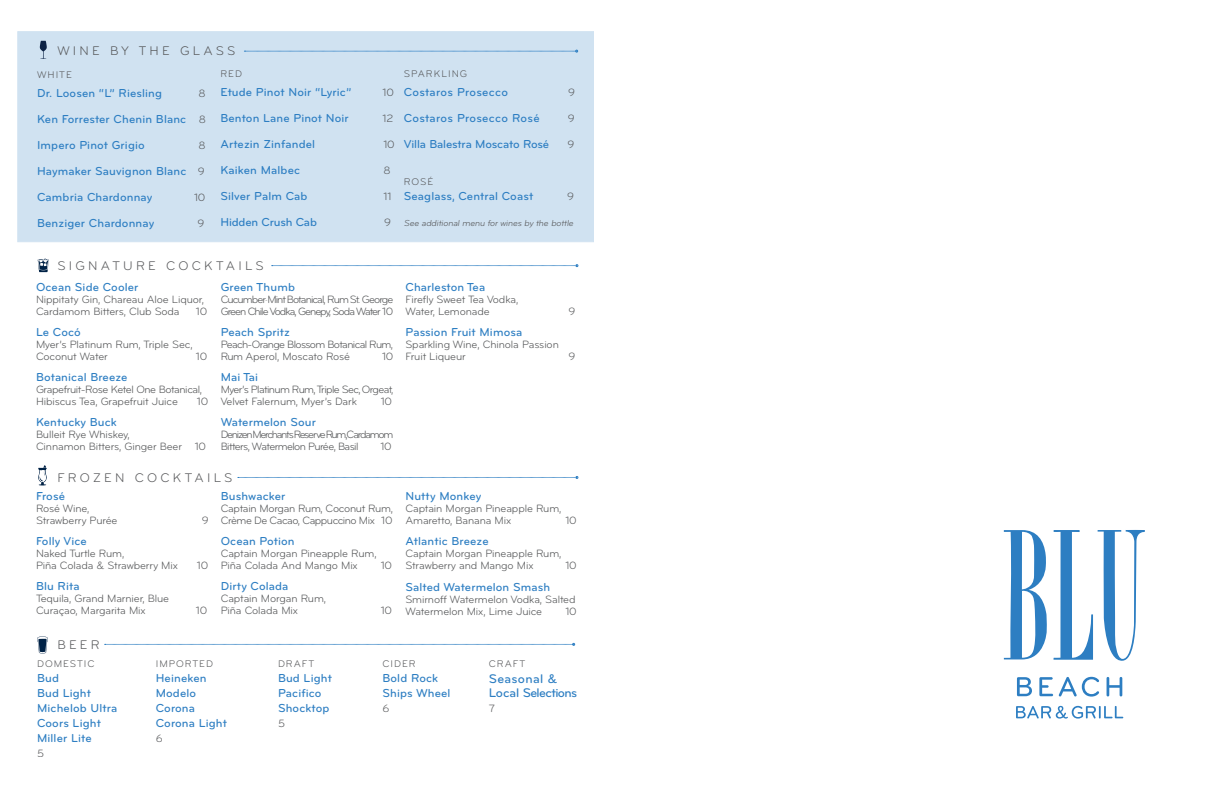
<style>
.page{position:relative;width:1224px;height:792px;background:#fff}
.page>*{position:absolute;margin:0;border:0;box-sizing:border-box;transform-origin:0 0}
.t1{font:13px "Bryant Pro";letter-spacing:.25em;color:#57585a}
.t2{font:500 13px/14px "Bryant Pro";letter-spacing:-.02em;color:#2d7ec2}
.t3{font:500 12px/15px "Bryant Pro";letter-spacing:.01em;color:#2d7ec2}
.t4{font:500 12px "Bryant Pro";letter-spacing:-.01em;color:#2d7ec2}
.t5{font:500 12px "Bryant Pro";letter-spacing:-.015em;color:#2d7ec2}
.t6{font:11px/12px "Bryant Pro";letter-spacing:-.01em;color:#545557}
.t7{font:11px/12px "Bryant Pro";letter-spacing:-.055em;color:#545557}
.t8{font:11px/12px "Bryant Pro";letter-spacing:-.09em;color:#545557}
.t9{font:11px/12px "Bryant Pro";letter-spacing:-.085em;color:#545557}
.t10{font:11px/12px "Bryant Pro";letter-spacing:-.035em;color:#545557}
.t11{font:11px/12px "Bryant Pro";letter-spacing:-.045em;color:#545557}
.t12{font:11px "Bryant Pro";letter-spacing:-.01em;color:#57585a}
.t13{font:10px "Bryant Pro";letter-spacing:.1em;color:#57585a}
.t14{font:italic 9px "Bryant Pro";color:#57585a}
.s1{font-weight:400;font-size:11px;color:#57585a}
.s2{font-size:6px}
.s3{color:#57585a}
</style>
<div class="page">
<div style="left:17px;top:31px;width:577px;height:211px;background:#d0e2f1"></div>
<svg style="left:244px;top:50px;width:334px;height:2px"></svg>
<svg style="left:272px;top:264px;width:306px;height:3px"></svg>
<svg style="left:238px;top:476px;width:340px;height:3px"></svg>
<svg style="left:105px;top:643px;width:470px;height:3px"></svg>
<svg style="left:1016px;top:706px;width:107px;height:13px"></svg>
<svg style="left:1017px;top:677px;width:105px;height:20px"></svg>
<svg style="left:1004px;top:530px;width:141px;height:131px"></svg>
<svg style="left:38px;top:637px;width:9px;height:16px"></svg>
<svg style="left:38px;top:465px;width:9px;height:21px"></svg>
<svg style="left:38px;top:258px;width:11px;height:14px"></svg>
<svg style="left:40px;top:41px;width:7px;height:18px"></svg>
<p class="t1" style="left:57px;top:43px;width:180px">WINE BY THE GLASS</p>
<p class="t13" style="left:37px;top:68px;width:36px">WHITE</p>
<p class="t3" style="left:37px;top:85px;width:126px">Dr. Loosen “L” Riesling</p>
<p class="t12" style="left:199px;top:86px;width:9px">8</p>
<p class="t3" style="left:37px;top:106px;width:170px;line-height:26px">Ken Forrester Chenin Blanc <span class="s1">8<br></span>Impero Pinot Grigio</p>
<p class="t12" style="left:198px;top:138px;width:9px">8</p>
<p class="t3" style="left:37px;top:158px;width:169px;line-height:26px">Haymaker Sauvignon Blanc <span class="s1">9<br></span>Cambria Chardonnay</p>
<p class="t12" style="left:194px;top:190px;width:13px">10</p>
<p class="t3" style="left:37px;top:215px;width:119px">Benziger Chardonnay</p>
<p class="t12" style="left:197px;top:216px;width:8px">9</p>
<p class="t13" style="left:220px;top:68px;width:23px">RED</p>
<p class="t3" style="left:220px;top:84px;width:133px">Etude Pinot Noir “Lyric”</p>
<p class="t12" style="left:382px;top:86px;width:13px">10</p>
<p class="t3" style="left:220px;top:110px;width:130px">Benton Lane Pinot Noir</p>
<p class="t12" style="left:382px;top:112px;width:12px">12</p>
<p class="t3" style="left:220px;top:136px;width:96px">Artezin Zinfandel</p>
<p class="t12" style="left:383px;top:138px;width:13px">10</p>
<p class="t3" style="left:220px;top:162px;width:81px">Kaiken Malbec</p>
<p class="t12" style="left:384px;top:164px;width:9px">8</p>
<p class="t3" style="left:220px;top:188px;width:89px">Silver Palm Cab</p>
<p class="t12" style="left:384px;top:190px;width:9px">11</p>
<p class="t5" style="left:220px;top:214px;width:98px">Hidden Crush Cab</p>
<p class="t12" style="left:384px;top:216px;width:8px">9</p>
<p class="t13" style="left:404px;top:68px;width:65px">SPARKLING</p>
<p class="t3" style="left:404px;top:84px;width:106px">Costaros Prosecco</p>
<p class="t12" style="left:568px;top:86px;width:8px">9</p>
<p class="t3" style="left:404px;top:110px;width:137px">Costaros Prosecco Rosé</p>
<p class="t12" style="left:568px;top:112px;width:8px">9</p>
<p class="t4" style="left:404px;top:136px;width:147px">Villa Balestra Moscato Rosé</p>
<p class="t12" style="left:568px;top:138px;width:8px">9</p>
<p class="t13" style="left:404px;top:176px;width:31px">ROSÉ</p>
<p class="t3" style="left:404px;top:188px;width:131px">Seaglass, Central Coast</p>
<p class="t12" style="left:567px;top:190px;width:8px">9</p>
<p class="t14" style="left:404px;top:217px;width:173px">See additional menu for wines by the bottle</p>
<p class="t1" style="left:57px;top:258px;width:208px">SIGNATURE COCKTAILS</p>
<p class="t3" style="left:36px;top:280px;width:104px">Ocean Side Cooler</p>
<p class="t6" style="left:36px;top:294px;width:169px">Nippitaty Gin, Chareau Aloe Liquor,<br>Cardamom Bitters, Club Soda</p>
<p class="t3" style="left:221px;top:280px;width:76px">Green Thumb</p>
<p class="t8" style="left:221px;top:294px;width:174px">Cucumber<span class="s2">-</span>Mint Botanical, Rum St. George<br>Green Chile Vodka, Genepy, Soda Water <span class="s3">10</span></p>
<p class="t3" style="left:221px;top:325px;width:71px">Peach Spritz</p>
<p class="t7" style="left:221px;top:339px;width:174px">Peach-Orange Blossom Botanical Rum,<br>Rum Aperol, Moscato Rosé</p>
<p class="t12" style="left:196px;top:305px;width:13px">10</p>
<p class="t3" style="left:36px;top:325px;width:46px">Le Cocó</p>
<p class="t6" style="left:36px;top:339px;width:158px">Myer’s Platinum Rum, Triple Sec,<br>Coconut Water</p>
<p class="t12" style="left:196px;top:350px;width:13px">10</p>
<p class="t12" style="left:382px;top:350px;width:13px">10</p>
<p class="t3" style="left:36px;top:370px;width:93px">Botanical Breeze</p>
<p class="t10" style="left:36px;top:384px;width:168px">Grapefruit-Rose Ketel One Botanical,<br>Hibiscus Tea, Grapefruit Juice</p>
<p class="t12" style="left:197px;top:395px;width:13px">10</p>
<p class="t3" style="left:221px;top:370px;width:39px">Mai Tai</p>
<p class="t7" style="left:221px;top:384px;width:174px">Myer’s Platinum Rum, Triple Sec, Orgeat,<br>Velvet Falernum, Myer’s Dark</p>
<p class="t12" style="left:381px;top:395px;width:13px">10</p>
<p class="t3" style="left:36px;top:415px;width:82px">Kentucky Buck</p>
<p class="t6" style="left:36px;top:429px;width:172px">Bulleit Rye Whiskey,<br>Cinnamon Bitters, Ginger Beer <span class="s3">10</span></p>
<p class="t3" style="left:221px;top:415px;width:97px">Watermelon Sour</p>
<p class="t9" style="left:221px;top:429px;width:174px">Denizen MerchantsReserve Rum,Cardamom<br>Bitters, Watermelon Purée, Basil</p>
<p class="t12" style="left:380px;top:440px;width:13px">10</p>
<p class="t1" style="left:57px;top:470px;width:177px">FROZEN COCKTAILS</p>
<p class="t3" style="left:36px;top:489px;width:31px">Frosé</p>
<p class="t6" style="left:36px;top:503px;width:83px">Rosé Wine,<br>Strawberry Purée</p>
<p class="t12" style="left:202px;top:514px;width:8px">9</p>
<p class="t3" style="left:36px;top:534px;width:52px">Folly Vice</p>
<p class="t6" style="left:36px;top:548px;width:143px">Naked Turtle Rum,<br>Piña Colada &amp; Strawberry Mix</p>
<p class="t12" style="left:197px;top:559px;width:13px">10</p>
<p class="t3" style="left:36px;top:579px;width:45px">Blu Rita</p>
<p class="t6" style="left:36px;top:593px;width:135px">Tequila, Grand Marnier, Blue<br>Curaçao, Margarita Mix</p>
<p class="t3" style="left:221px;top:488px;width:66px">Bushwacker</p>
<p class="t11" style="left:221px;top:502px;width:174px">Captain Morgan Rum, Coconut Rum,<br>Crème De Cacao, Cappuccino Mix <span class="s3">10</span></p>
<p class="t3" style="left:221px;top:533px;width:76px">Ocean Potion</p>
<p class="t6" style="left:221px;top:547px;width:157px">Captain Morgan Pineapple Rum,<br>Piña Colada And Mango Mix</p>
<p class="t12" style="left:381px;top:558px;width:13px">10</p>
<p class="t3" style="left:221px;top:578px;width:69px">Dirty Colada</p>
<p class="t6" style="left:221px;top:592px;width:107px">Captain Morgan Rum,<br>Piña Colada Mix</p>
<p class="t12" style="left:381px;top:603px;width:13px">10</p>
<p class="t12" style="left:196px;top:604px;width:13px">10</p>
<p class="t1" style="left:57px;top:637px;width:44px">BEER</p>
<p class="t3" style="left:405px;top:280px;width:81px">Charleston Tea</p>
<p class="t6" style="left:405px;top:294px;width:114px">Firefly Sweet Tea Vodka,<br>Water, Lemonade</p>
<p class="t3" style="left:405px;top:325px;width:118px">Passion Fruit Mimosa</p>
<p class="t6" style="left:405px;top:339px;width:155px">Sparkling Wine, Chinola Passion<br>Fruit Liqueur</p>
<p class="t12" style="left:569px;top:305px;width:8px">9</p>
<p class="t12" style="left:569px;top:350px;width:8px">9</p>
<p class="t3" style="left:405px;top:488px;width:77px">Nutty Monkey</p>
<p class="t6" style="left:405px;top:502px;width:157px">Captain Morgan Pineapple Rum,<br>Amaretto, Banana Mix</p>
<p class="t12" style="left:565px;top:513px;width:13px">10</p>
<p class="t3" style="left:405px;top:533px;width:85px">Atlantic Breeze</p>
<p class="t6" style="left:405px;top:547px;width:157px">Captain Morgan Pineapple Rum,<br>Strawberry and Mango Mix</p>
<p class="t12" style="left:565px;top:558px;width:13px">10</p>
<p class="t3" style="left:405px;top:579px;width:146px">Salted Watermelon Smash</p>
<p class="t6" style="left:405px;top:593px;width:172px">Smirnoff Watermelon Vodka, Salted<br>Watermelon Mix, Lime Juice</p>
<p class="t12" style="left:565px;top:604px;width:13px">10</p>
<p class="t13" style="left:37px;top:658px;width:59px">DOMESTIC</p>
<p class="t3" style="left:37px;top:670px;width:82px">Bud<br>Bud Light<br>Michelob Ultra<br>Coors Light<br>Miller Lite</p>
<p class="t12" style="left:37px;top:746px;width:8px">5</p>
<p class="t13" style="left:156px;top:658px;width:59px">IMPORTED</p>
<p class="t3" style="left:156px;top:670px;width:73px">Heineken<br>Modelo<br>Corona<br>Corona Light</p>
<p class="t12" style="left:156px;top:732px;width:8px">6</p>
<p class="t13" style="left:278px;top:658px;width:38px">DRAFT</p>
<p class="t13" style="left:382px;top:658px;width:35px">CIDER</p>
<p class="t3" style="left:278px;top:670px;width:55px">Bud Light<br>Pacifico<br>Shocktop</p>
<p class="t12" style="left:278px;top:716px;width:8px">5</p>
<p class="t3" style="left:382px;top:670px;width:70px">Bold Rock<br>Ships Wheel</p>
<p class="t12" style="left:382px;top:701px;width:8px">6</p>
<p class="t13" style="left:489px;top:658px;width:38px">CRAFT</p>
<p class="t2" style="left:489px;top:672px;width:90px">Seasonal &amp;<br>Local Selections</p>
<p class="t12" style="left:489px;top:702px;width:8px">7</p>
</div>
